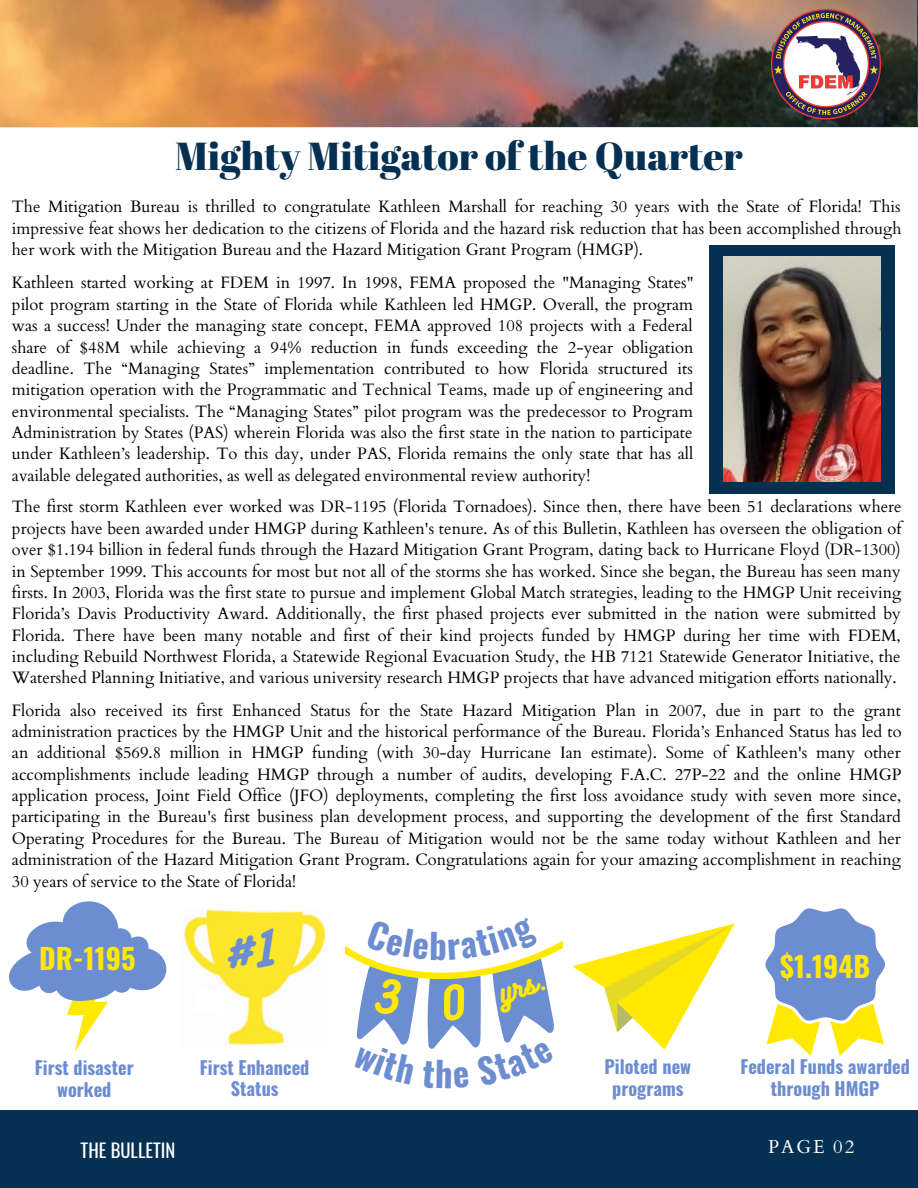
<style>
.page{position:relative;width:918px;height:1188px;background:#fff}
.page>*{position:absolute;margin:0;border:0;box-sizing:border-box;transform-origin:0 0}
.t1{font:40.35px "Bukhari Script";color:#ffe900}
.t2{font:39px "Abril Fatface";color:#063052}
.t3{font:700 28.5px "Oswald";color:#ffe900}
.t4{font:700 28.35px "Oswald";color:#ffe900}
.t5{font:25.5px "Bukhari Script";color:#ffe900}
.t6{font:18.75px "Oswald";color:#fff}
.t7{font:18.75px "Cardo";letter-spacing:.1em;color:#fff}
.t8{font:700 18.3px/21.6px "Oswald";color:#6d8dd1;text-align:center}
.t9{font:16.5px/21.3px "Cardo";color:#000;text-align:justify}
.s1{font-size:39.9px}
</style>
<div class="page">
<div style="left:0;top:1110px;width:918px;height:78px;background:#063052"></div>
<img style="left:0;top:0;width:917px;height:127px">
<img style="left:770px;top:8px;width:112px;height:111px">
<img style="left:183px;top:909px;width:143px;height:136px">
<svg style="left:194px;top:988px;width:29px;height:26px"></svg>
<svg style="left:765px;top:908px;width:120px;height:148px"></svg>
<svg style="left:8px;top:901px;width:158px;height:151px"></svg>
<div style="left:709px;top:245px;width:185px;height:248px;background:#063052"></div>
<img style="left:723px;top:257px;width:158px;height:225px">
<div style="left:223px;top:928px;width:58px;height:41px;background:#fce62b"></div>
<svg style="left:346px;top:923px;width:389px;height:127px"></svg>
<h2 class="t2" style="left:175px;top:129px;width:569px">Mighty Mitigator of the Quarter</h2>
<p class="t9" style="left:12px;top:197px;width:891px">The Mitigation Bureau is thrilled to congratulate Kathleen Marshall for reaching 30 years with the State of Florida! This impressive feat shows her dedication to the citizens of Florida and the hazard risk reduction that has been accomplished through her work with the Mitigation Bureau and the Hazard Mitigation Grant Program (HMGP).</p>
<p class="t9" style="left:12px;top:273px;width:683px">Kathleen started working at FDEM in 1997. In 1998, FEMA proposed the "Managing States" pilot program starting in the State of Florida while Kathleen led HMGP. Overall, the program was a success! Under the managing state concept, FEMA approved 108 projects with a Federal share of $48M while achieving a 94% reduction in funds exceeding the 2-year obligation deadline. The “Managing States” implementation contributed to how Florida structured its mitigation operation with the Programmatic and Technical Teams, made up of engineering and environmental specialists. The “Managing States” pilot program was the predecessor to Program Administration by States (PAS) wherein Florida was also the first state in the nation to participate under Kathleen’s leadership. To this day, under PAS, Florida remains the only state that has all available delegated authorities, as well as delegated environmental review authority!</p>
<p class="t9" style="left:12px;top:497px;width:891px">The first storm Kathleen ever worked was DR-1195 (Florida Tornadoes). Since then, there have been 51 declarations where projects have been awarded under HMGP during Kathleen's tenure. As of this Bulletin, Kathleen has overseen the obligation of over $1.194 billion in federal funds through the Hazard Mitigation Grant Program, dating back to Hurricane Floyd (DR-1300) in September 1999. This accounts for most but not all of the storms she has worked. Since she began, the Bureau has seen many firsts. In 2003, Florida was the first state to pursue and implement Global Match strategies, leading to the HMGP Unit receiving Florida’s Davis Productivity Award. Additionally, the first phased projects ever submitted in the nation were submitted by Florida. There have been many notable and first of their kind projects funded by HMGP during her time with FDEM, including Rebuild Northwest Florida, a Statewide Regional Evacuation Study, the HB 7121 Statewide Generator Initiative, the Watershed Planning Initiative, and various university research HMGP projects that have advanced mitigation efforts nationally.</p>
<p class="t9" style="left:12px;top:700px;width:891px">Florida also received its first Enhanced Status for the State Hazard Mitigation Plan in 2007, due in part to the grant administration practices by the HMGP Unit and the historical performance of the Bureau. Florida’s Enhanced Status has led to an additional $569.8 million in HMGP funding (with 30-day Hurricane Ian estimate). Some of Kathleen's many other accomplishments include leading HMGP through a number of audits, developing F.A.C. 27P-22 and the online HMGP application process, Joint Field Office (JFO) deployments, completing the first loss avoidance study with seven more since, participating in the Bureau's first business plan development process, and supporting the development of the first Standard Operating Procedures for the Bureau. The Bureau of Mitigation would not be the same today without Kathleen and her administration of the Hazard Mitigation Grant Program. Congratulations again for your amazing accomplishment in reaching 30 years of service to the State of Florida!</p>
<h3 class="t4" style="left:39px;top:937px;width:98px">DR-1195</h3>
<p class="t8" style="left:35px;top:1056px;width:100px">First disaster worked</p>
<p class="t8" style="left:200px;top:1056px;width:111px">First Enhanced<br>Status</p>
<h1 class="t1" style="left:375px;top:971px;width:26px">3</h1>
<h3 class="t5" style="left:438px;top:998px;width:109px;rotate:-19deg"><span class="s1">0</span> yrs.</h3>
<p class="t8" style="left:605px;top:1055px;width:88px">Piloted new programs</p>
<h3 class="t3" style="left:780px;top:944px;width:91px">$1.194B</h3>
<p class="t8" style="left:740px;top:1055px;width:171px">Federal Funds awarded through HMGP</p>
<p class="t6" style="left:81px;top:1136px;width:96px">THE BULLETIN</p>
<p class="t7" style="left:768px;top:1134px;width:87px">PAGE 02</p>
</div>
